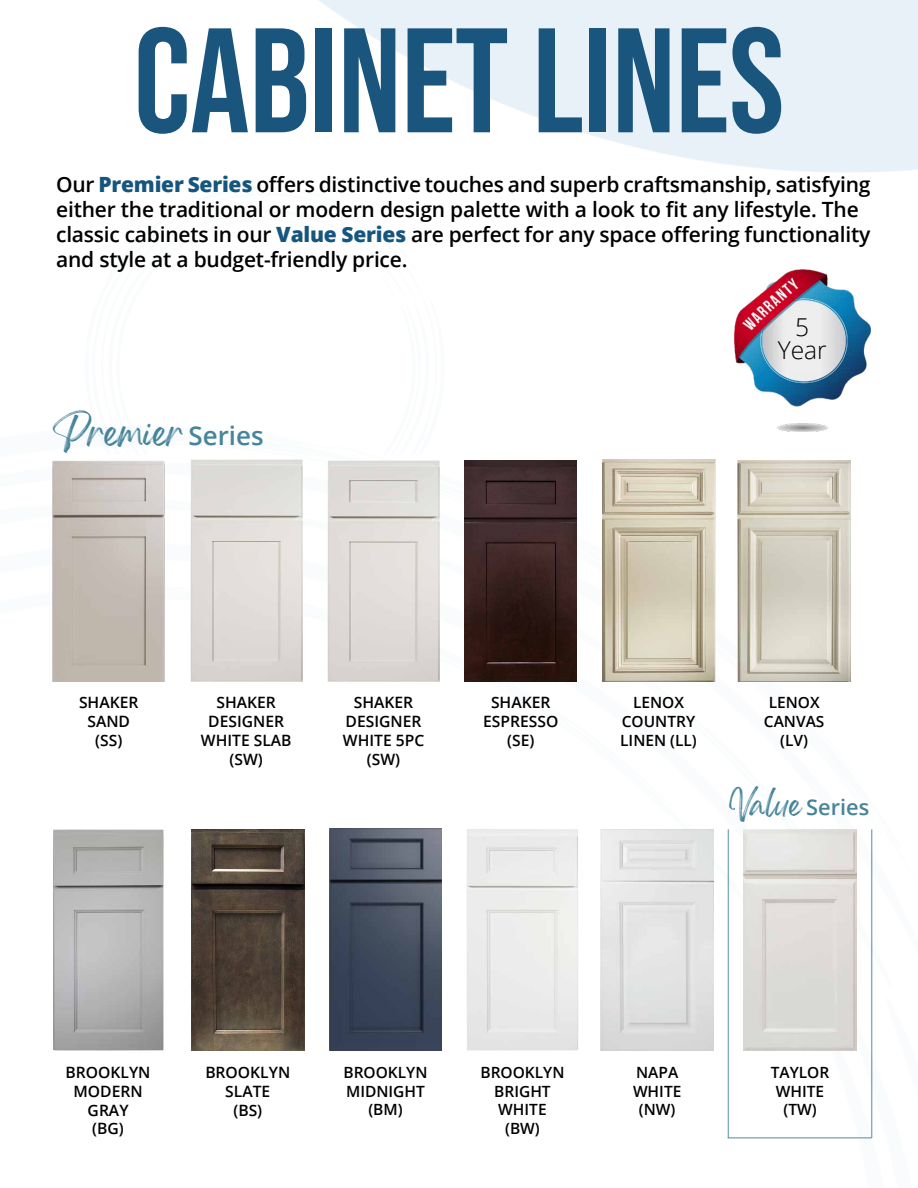
<style>
.page{position:relative;width:918px;height:1188px;background:#fff}
.page>*{position:absolute;margin:0;border:0;box-sizing:border-box;transform-origin:0 0}
.t1{font:700 148.5px "Bebas Neue Pro";color:#1a557d}
.t2{font:28.8px "Gellatio";letter-spacing:.005em;color:#46849a}
.t3{font:300 24.6px/23.5px "Open Sans";color:#000;text-align:center}
.t4{font:600 21.75px "Open Sans";color:#46849a}
.t5{font:600 21px/25.2px "Open Sans";letter-spacing:-.01em;color:#000}
.t6{font:600 15.6px/18.8px "Open Sans";color:#000;text-align:center}
.t7{font:600 15.45px/18.6px "Open Sans";color:#000;text-align:center}
.s1{font-weight:800;color:#16557e}
.s2{font-family:"Gellatio";font-weight:400;font-size:24.15px}
</style>
<div class="page">
<img style="left:52px;top:0;width:866px;height:908px">
<img style="left:738px;top:460px;width:113px;height:222px">
<img style="left:465px;top:460px;width:112px;height:222px">
<img style="left:190px;top:460px;width:112px;height:222px">
<img style="left:328px;top:460px;width:111px;height:222px">
<img style="left:744px;top:829px;width:113px;height:222px">
<img style="left:53px;top:460px;width:112px;height:222px">
<img style="left:191px;top:829px;width:113px;height:222px">
<img style="left:53px;top:830px;width:110px;height:220px">
<img style="left:602px;top:460px;width:113px;height:222px">
<div style="left:467px;top:829px;width:111px;height:222px;background:#ebebea"></div>
<img style="left:330px;top:829px;width:111px;height:222px">
<img style="left:601px;top:829px;width:113px;height:222px">
<img style="left:734px;top:270px;width:136px;height:161px">
<hr style="left:871px;top:829px;width:1px;height:309px;background:#46849a">
<hr style="left:728px;top:1137px;width:144px;height:2px;background:#46849a">
<hr style="left:728px;top:829px;width:1px;height:309px;background:#46849a">
<h1 class="t1" style="left:134px;top:-4px;width:652px">CABINET LINES</h1>
<p class="t5" style="left:56px;top:171px;width:816px">Our <span class="s1">Premier Series</span> offers distinctive touches and superb craftsmanship, satisfying either the traditional or modern design palette with a look to fit any lifestyle. The classic cabinets in our <span class="s1">Value Series</span> are perfect for any space offering functionality and style at a budget-friendly price.</p>
<h2 class="t2" style="left:53px;top:425px;width:212px">Premier<sup>Series</sup></h2>
<p class="t3" style="left:778px;top:314px;width:51px">5<br>Year</p>
<p class="t6" style="left:79px;top:693px;width:61px">SHAKER<br>SAND (SS)</p>
<p class="t6" style="left:201px;top:693px;width:92px">SHAKER<br>DESIGNER<br>WHITE SLAB (SW)</p>
<p class="t6" style="left:343px;top:693px;width:83px">SHAKER<br>DESIGNER<br>WHITE 5PC (SW)</p>
<p class="t6" style="left:483px;top:693px;width:77px">SHAKER<br>ESPRESSO (SE)</p>
<p class="t7" style="left:620px;top:693px;width:78px">LENOX<br>COUNTRY<br>LINEN (LL)</p>
<p class="t7" style="left:764px;top:693px;width:62px">LENOX<br>CANVAS (LV)</p>
<p class="t4" style="left:729px;top:792px;width:142px"><span class="s2">Value</span> Series</p>
<p class="t6" style="left:66px;top:1063px;width:86px">BROOKLYN<br>MODERN<br>GRAY<br>(BG)</p>
<p class="t6" style="left:205px;top:1063px;width:86px">BROOKLYN<br>SLATE<br>(BS)</p>
<p class="t7" style="left:771px;top:1063px;width:60px">TAYLOR<br>WHITE (TW)</p>
<p class="t7" style="left:343px;top:1063px;width:86px">BROOKLYN<br>MIDNIGHT (BM)</p>
<p class="t7" style="left:480px;top:1063px;width:86px">BROOKLYN<br>BRIGHT<br>WHITE (BW)</p>
<p class="t7" style="left:633px;top:1063px;width:50px">NAPA<br>WHITE (NW)</p>
</div>
